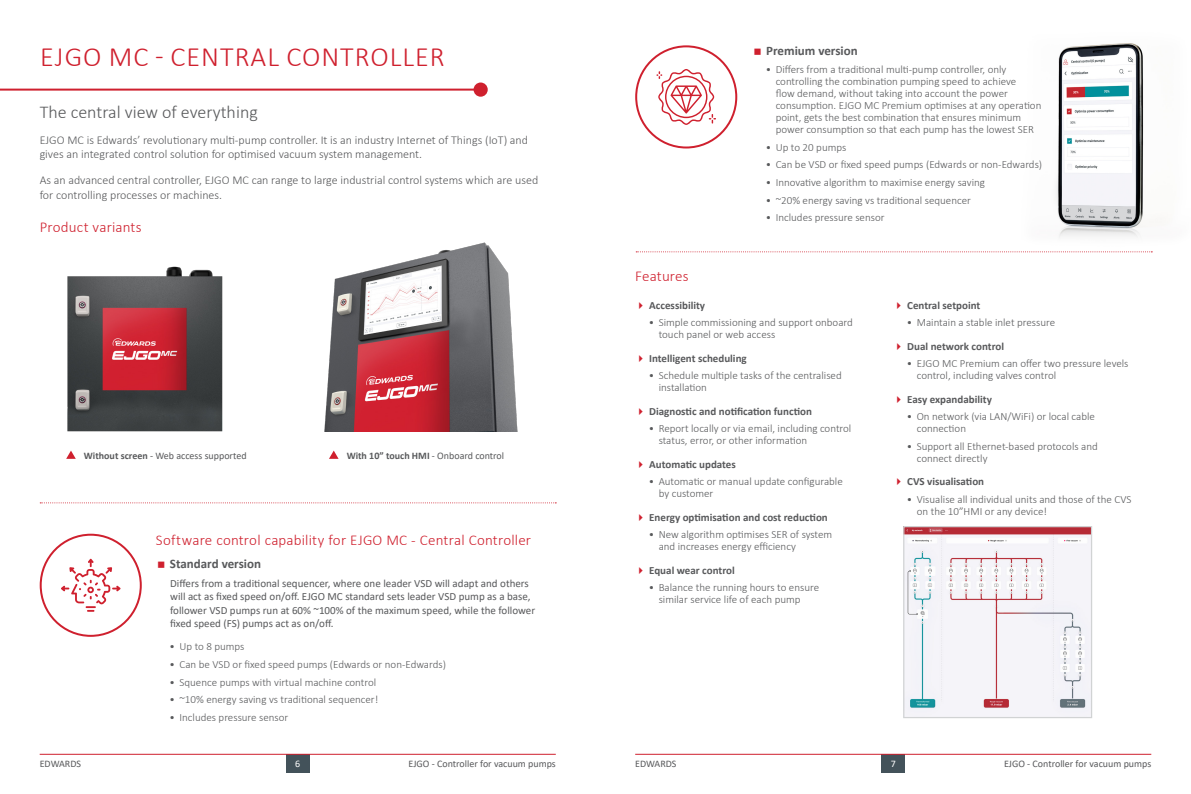
<style>
.page{position:relative;width:1191px;height:794px;background:#fff}
.page>*{position:absolute;margin:0;border:0;box-sizing:border-box;transform-origin:0 0}
.t1{font:300 28px "Calibri";letter-spacing:.035em;color:#cf202e}
.t2{font:300 18px "Calibri";color:#58595b}
.t3{font:300 15px "Calibri";letter-spacing:.01em;color:#cf202e}
.t4{font:700 13px "Calibri";color:#58595b}
.t5{font:300 12px/14.4px "Calibri";color:#58595b}
.t6{font:300 11px/12px "Calibri";color:#58595b}
.t7{font:11px/13.2px "Calibri";color:#58595b}
.t8{font:700 11px "Calibri";color:#58595b}
.t9{font:10px "Calibri";color:#58595b}
.t10{font:700 10px "Calibri";color:#58595b}
.t11{font:10px "Calibri";color:#fff}
.s1{font-weight:700}
.s2{font-weight:400}
</style>
<div class="page">
<div style="left:286px;top:754px;width:23px;height:18px;background:#43525a"></div>
<div style="left:881px;top:754px;width:24px;height:18px;background:#43525a"></div>
<hr style="left:40px;top:754px;width:516px;height:1px;background:#cf202e">
<hr style="left:635px;top:754px;width:516px;height:1px;background:#cf202e">
<img style="left:324px;top:242px;width:194px;height:190px">
<hr style="left:0;top:89px;width:480px;height:2px;background:#cf202e">
<div style="left:473px;top:82px;width:15px;height:15px;background:#cf202e;border-radius:50%"></div>
<img style="left:67px;top:266px;width:156px;height:166px">
<svg style="left:40px;top:502px;width:516px;height:1px"></svg>
<svg style="left:61px;top:558px;width:60px;height:54px"></svg>
<div style="left:40px;top:534px;width:102px;height:103px;border:2px solid #cf202e;border-radius:50%"></div>
<svg style="left:66px;top:450px;width:10px;height:9px"></svg>
<svg style="left:329px;top:450px;width:9px;height:9px"></svg>
<img style="left:1056px;top:43px;width:89px;height:195px">
<svg style="left:656px;top:69px;width:60px;height:56px"></svg>
<div style="left:635px;top:45px;width:102px;height:103px;border:2px solid #cf202e;border-radius:50%"></div>
<svg style="left:636px;top:251px;width:516px;height:1px"></svg>
<img style="left:905px;top:528px;width:185px;height:188px">
<div style="left:903px;top:526px;width:189px;height:192px;border:1px solid #d1d3d4"></div>
<h1 class="t1" style="left:40px;top:40px;width:406px">EJGO MC - CENTRAL CONTROLLER</h1>
<h2 class="t2" style="left:40px;top:101px;width:220px">The central view of everything</h2>
<p class="t5" style="left:40px;top:133px;width:490px">EJGO MC is Edwards’ revolutionary multi-pump controller. It is an industry Internet of Things (IoT) and gives an integrated control solution for optimised vacuum system management.</p>
<p class="t5" style="left:40px;top:173px;width:500px">As an advanced central controller, EJGO MC can range to large industrial control systems which are used for controlling processes or machines.</p>
<h3 class="t3" style="left:40px;top:218px;width:104px">Product variants</h3>
<p class="t9" style="left:84px;top:448px;width:164px"><span class="s1">Without screen</span> - Web access supported</p>
<p class="t10" style="left:347px;top:448px;width:159px">With 10” touch HMI <span class="s2">- Onboard control</span></p>
<h3 class="t3" style="left:156px;top:530px;width:377px">Software control capability for EJGO MC - Central Controller</h3>
<p class="t4" style="left:170px;top:555px;width:93px">Standard version</p>
<p class="t7" style="left:170px;top:576px;width:366px">Differs from a traditional sequencer, where one leader VSD will adapt and others will act as fixed speed on/off. EJGO MC standard sets leader VSD pump as a base, follower VSD pumps run at 60% ~100% of the maximum speed, while the follower fixed speed (FS) pumps act as on/off.</p>
<p class="t6" style="left:169px;top:640px;width:77px">• Up to 8 pumps</p>
<p class="t6" style="left:169px;top:658px;width:278px">• Can be VSD or fixed speed pumps (Edwards or non-Edwards)</p>
<p class="t6" style="left:169px;top:675px;width:208px">• Squence pumps with virtual machine control</p>
<p class="t6" style="left:169px;top:693px;width:210px">• ~10% energy saving vs traditional sequencer!</p>
<p class="t6" style="left:169px;top:711px;width:120px">• Includes pressure sensor</p>
<h3 class="t3" style="left:635px;top:266px;width:55px">Features</h3>
<p class="t4" style="left:766px;top:42px;width:93px">Premium version</p>
<p class="t6" style="left:775px;top:63px;width:267px;text-indent:-10px">• Differs from a traditional multi-pump controller, only controlling the combination pumping speed to achieve<br>flow demand, without taking into account the power consumption. EJGO MC Premium optimises at any operation point, gets the best combination that ensures minimum power consumption so that each pump has the lowest SER</p>
<p class="t6" style="left:765px;top:141px;width:82px">• Up to 20 pumps</p>
<p class="t6" style="left:765px;top:158px;width:278px">• Can be VSD or fixed speed pumps (Edwards or non-Edwards)</p>
<p class="t6" style="left:765px;top:176px;width:221px">• Innovative algorithm to maximise energy saving</p>
<p class="t6" style="left:765px;top:194px;width:207px">• ~20% energy saving vs traditional sequencer</p>
<p class="t6" style="left:765px;top:211px;width:120px">• Includes pressure sensor</p>
<p class="t8" style="left:649px;top:297px;width:57px">Accessibility</p>
<p class="t6" style="left:658px;top:316px;width:196px;text-indent:-10px">• Simple commissioning and support onboard touch panel or web access</p>
<p class="t8" style="left:649px;top:350px;width:99px">Intelligent scheduling</p>
<p class="t6" style="left:658px;top:369px;width:184px;text-indent:-10px">• Schedule multiple tasks of the centralised installation</p>
<p class="t8" style="left:649px;top:403px;width:164px">Diagnostic and notification function</p>
<p class="t6" style="left:658px;top:422px;width:194px;text-indent:-10px">• Report locally or via email, including control status, error, or other information</p>
<p class="t8" style="left:649px;top:456px;width:88px">Automatic updates</p>
<p class="t6" style="left:658px;top:475px;width:185px;text-indent:-10px">• Automatic or manual update configurable by customer</p>
<p class="t8" style="left:649px;top:509px;width:180px">Energy optimisation and cost reduction</p>
<p class="t6" style="left:658px;top:528px;width:175px;text-indent:-10px">• New algorithm optimises SER of system and increases energy efficiency</p>
<p class="t8" style="left:649px;top:562px;width:87px">Equal wear control</p>
<p class="t6" style="left:658px;top:581px;width:162px;text-indent:-10px">• Balance the running hours to ensure similar service life of each pump</p>
<p class="t8" style="left:907px;top:297px;width:75px">Central setpoint</p>
<p class="t6" style="left:906px;top:316px;width:150px">• Maintain a stable inlet pressure</p>
<p class="t8" style="left:907px;top:338px;width:98px">Dual network control</p>
<p class="t6" style="left:916px;top:357px;width:213px;text-indent:-10px">• EJGO MC Premium can offer two pressure levels control, including valves control</p>
<p class="t8" style="left:907px;top:391px;width:86px">Easy expandability</p>
<p class="t6" style="left:916px;top:410px;width:180px;text-indent:-10px">• On network (via LAN/WiFi) or local cable connection</p>
<p class="t6" style="left:916px;top:440px;width:182px;text-indent:-10px">• Support all Ethernet-based protocols and connect directly</p>
<p class="t8" style="left:907px;top:474px;width:78px">CVS visualisation</p>
<p class="t6" style="left:916px;top:493px;width:216px;text-indent:-10px">• Visualise all individual units and those of the CVS on the 10”HMI or any device!</p>
<p class="t9" style="left:40px;top:757px;width:43px">EDWARDS</p>
<p class="t11" style="left:295px;top:757px;width:7px">6</p>
<p class="t9" style="left:408px;top:757px;width:149px">EJGO - Controller for vacuum pumps</p>
<p class="t9" style="left:635px;top:757px;width:43px">EDWARDS</p>
<p class="t11" style="left:890px;top:757px;width:7px">7</p>
<p class="t9" style="left:1004px;top:757px;width:149px">EJGO - Controller for vacuum pumps</p>
</div>
